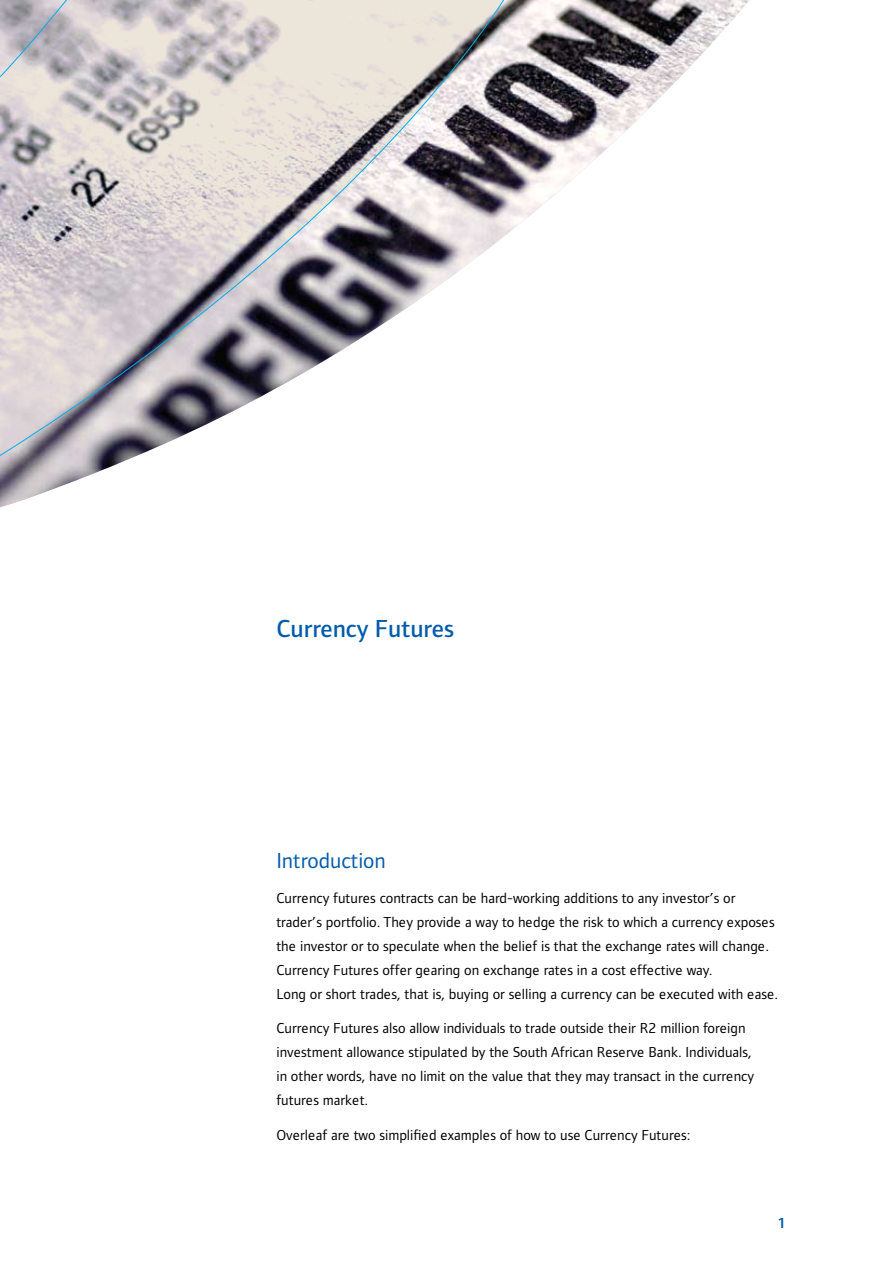
<style>
.page{position:relative;width:893px;height:1263px;background:#fff}
.page>*{position:absolute;margin:0;border:0;box-sizing:border-box;transform-origin:0 0}
.t1{font:500 25.5px "Standard Bank";color:#005bab}
.t2{font:22.5px "Standard Bank";color:#005bab}
.t3{font:15px/24px "Standard Bank";color:#000}
.t4{font:600 15px "Standard Bank";color:#005bab}
</style>
<div class="page">
<img style="left:0;top:0;width:749px;height:507px">
<svg style="left:0;top:0;width:517px;height:456px"></svg>
<h1 class="t1" style="left:276px;top:614px;width:179px">Currency Futures</h1>
<h2 class="t2" style="left:276px;top:849px;width:111px">Introduction</h2>
<p class="t3" style="left:276px;top:886px;width:503px">Currency futures contracts can be hard-working additions to any investor’s or trader’s portfolio. They provide a way to hedge the risk to which a currency exposes the investor or to speculate when the belief is that the exchange rates will change.<br>Currency Futures offer gearing on exchange rates in a cost effective way.<br>Long or short trades, that is, buying or selling a currency can be executed with ease.</p>
<p class="t3" style="left:276px;top:1017px;width:479px">Currency Futures also allow individuals to trade outside their R2 million foreign investment allowance stipulated by the South African Reserve Bank. Individuals, in other words, have no limit on the value that they may transact in the currency futures market.</p>
<p class="t3" style="left:276px;top:1123px;width:416px">Overleaf are two simplified examples of how to use Currency Futures:</p>
<p class="t4" style="left:778px;top:1215px;width:10px">1</p>
</div>
